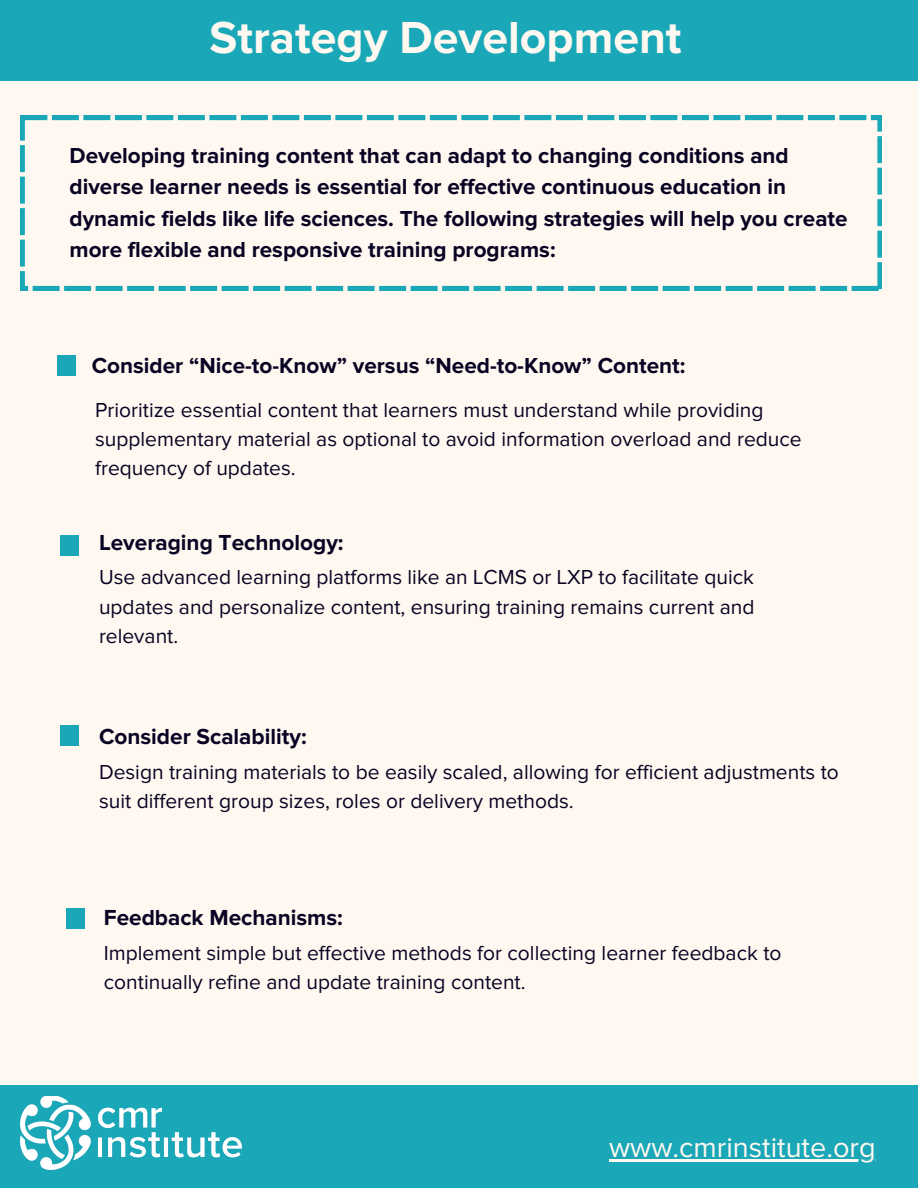
<style>
.page{position:relative;width:918px;height:1188px;background:#fff8f0}
.page>*{position:absolute;margin:0;border:0;box-sizing:border-box;transform-origin:0 0}
.t1{font:700 46.5px "Proxima Nova";color:#fff8f0}
.t2{font:28.8px "Proxima Nova";color:#fff8f0}
.t3{font:700 22.5px/31.5px "Proxima Nova";color:#080223}
.t4{font:21px/29.2px "Proxima Nova";color:#080223}
</style>
<div class="page">
<div style="left:0;top:0;width:918px;height:80px;background:#1aa8b9"></div>
<svg style="left:20px;top:116px;width:862px;height:174px"></svg>
<div style="left:57px;top:356px;width:19px;height:20px;background:#1aa8b9"></div>
<div style="left:60px;top:535px;width:19px;height:20px;background:#1aa8b9"></div>
<div style="left:60px;top:726px;width:19px;height:20px;background:#1aa8b9"></div>
<div style="left:66px;top:908px;width:19px;height:20px;background:#1aa8b9"></div>
<div style="left:0;top:1085px;width:918px;height:103px;background:#1aa8b9"></div>
<hr style="left:609px;top:1160px;width:267px;height:2px;background:#fff8f0">
<img style="left:21px;top:1096px;width:220px;height:73px">
<h3 class="t1" style="left:210px;top:10px;width:474px">Strategy Development</h3>
<h1 class="t3" style="left:70px;top:140px;width:780px">Developing training content that can adapt to changing conditions and diverse learner needs is essential for effective continuous education in dynamic fields like life sciences. The following strategies will help you create more flexible and responsive training programs:</h1>
<p class="t3" style="left:92px;top:350px;width:595px">Consider “Nice-to-Know” versus “Need-to-Know” Content:</p>
<h3 class="t4" style="left:95px;top:396px;width:708px">Prioritize essential content that learners must understand while providing supplementary material as optional to avoid information overload and reduce frequency of updates.</h3>
<p class="t3" style="left:99px;top:527px;width:246px">Leveraging Technology:</p>
<h3 class="t4" style="left:99px;top:564px;width:657px;text-align:justify">Use advanced learning platforms like an LCMS or LXP to facilitate quick updates and personalize content, ensuring training remains current and relevant.</h3>
<p class="t3" style="left:99px;top:721px;width:209px">Consider Scalability:</p>
<h3 class="t4" style="left:99px;top:759px;width:741px">Design training materials to be easily scaled, allowing for efficient adjustments to suit different group sizes, roles or delivery methods.</h3>
<p class="t3" style="left:104px;top:902px;width:241px">Feedback Mechanisms:</p>
<h3 class="t4" style="left:104px;top:939px;width:679px">Implement simple but effective methods for collecting learner feedback to continually refine and update training content.</h3>
<p class="t2" style="left:609px;top:1135px;width:268px">www.cmrinstitute.org</p>
</div>
